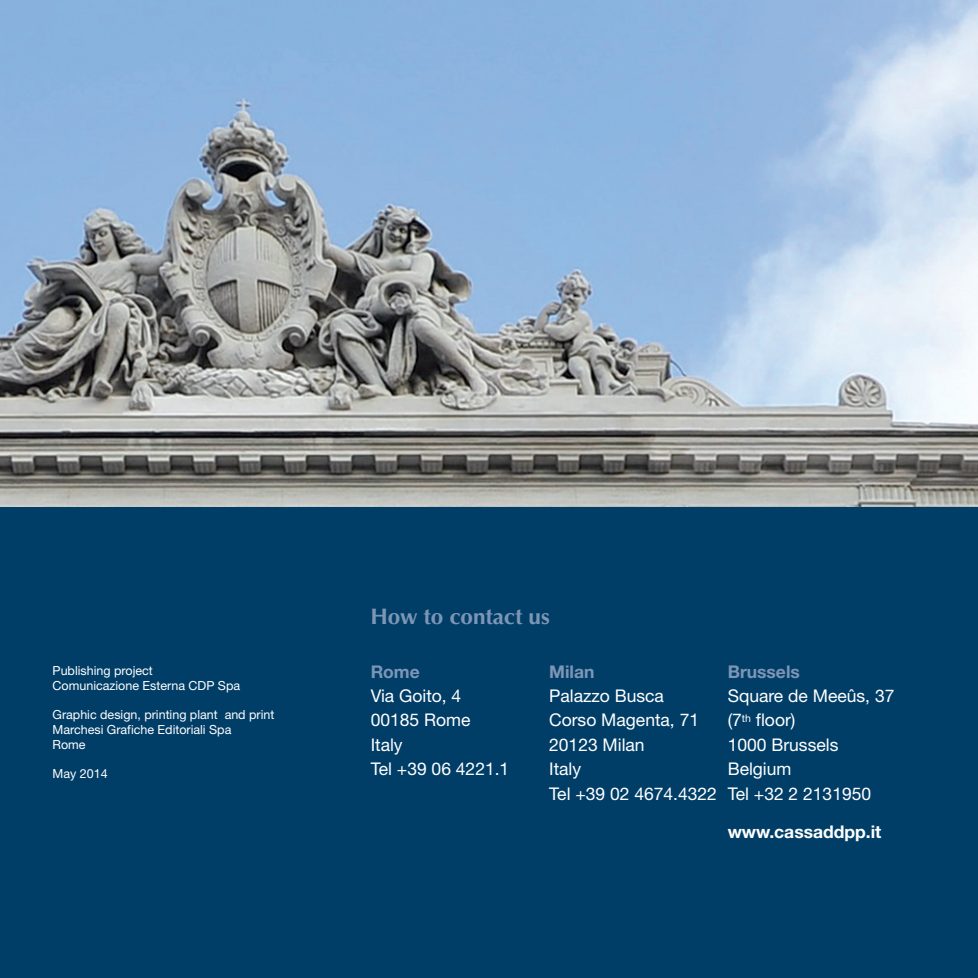
<style>
.page{position:relative;width:978px;height:978px;background:#fff}
.page>*{position:absolute;margin:0;border:0;box-sizing:border-box;transform-origin:0 0}
.t1{font:22.5px "Optima Bold+YHJDZU";letter-spacing:-.005em;color:#7e96b5}
.t2{font:17.5px/24.2px "Helvetica Neue Roman+ECGKCV";color:#fff}
.t3{font:17.5px "Helvetica Neue Bold+HYEFVI";color:#7e96b5}
.t4{font:17.5px "Helvetica Neue Bold+HYEFVI";color:#fff}
.t5{font:12.5px/15px "Helvetica Neue Roman+ECGKCV";color:#fff}
</style>
<div class="page">
<img style="left:0;top:0;width:978px;height:507px">
<div style="left:0;top:507px;width:978px;height:471px;background:#003e68"></div>
<p class="t5" style="left:53px;top:664px;width:189px">Publishing project<br>Comunicazione Esterna CDP Spa</p>
<p class="t5" style="left:53px;top:708px;width:223px">Graphic design, printing plant and print<br>Marchesi Grafiche Editoriali Spa<br>Rome</p>
<p class="t5" style="left:53px;top:767px;width:57px">May 2014</p>
<p class="t1" style="left:371px;top:603px;width:181px">How to contact us</p>
<p class="t3" style="left:371px;top:665px;width:51px">Rome</p>
<p class="t2" style="left:371px;top:685px;width:140px">Via Goito, 4<br>00185 Rome<br>Italy<br>Tel +39 06 4221.1</p>
<p class="t3" style="left:549px;top:665px;width:47px">Milan</p>
<p class="t2" style="left:549px;top:685px;width:169px">Palazzo Busca<br>Corso Magenta, 71<br>20123 Milan<br>Italy<br>Tel +39 02 4674.4322</p>
<p class="t3" style="left:728px;top:665px;width:74px">Brussels</p>
<p class="t2" style="left:728px;top:685px;width:168px">Square de Meeûs, 37 (7<sup>th</sup> floor)<br>1000 Brussels<br>Belgium<br>Tel +32 2 2131950</p>
<p class="t4" style="left:728px;top:826px;width:155px">www.cassaddpp.it</p>
</div>
